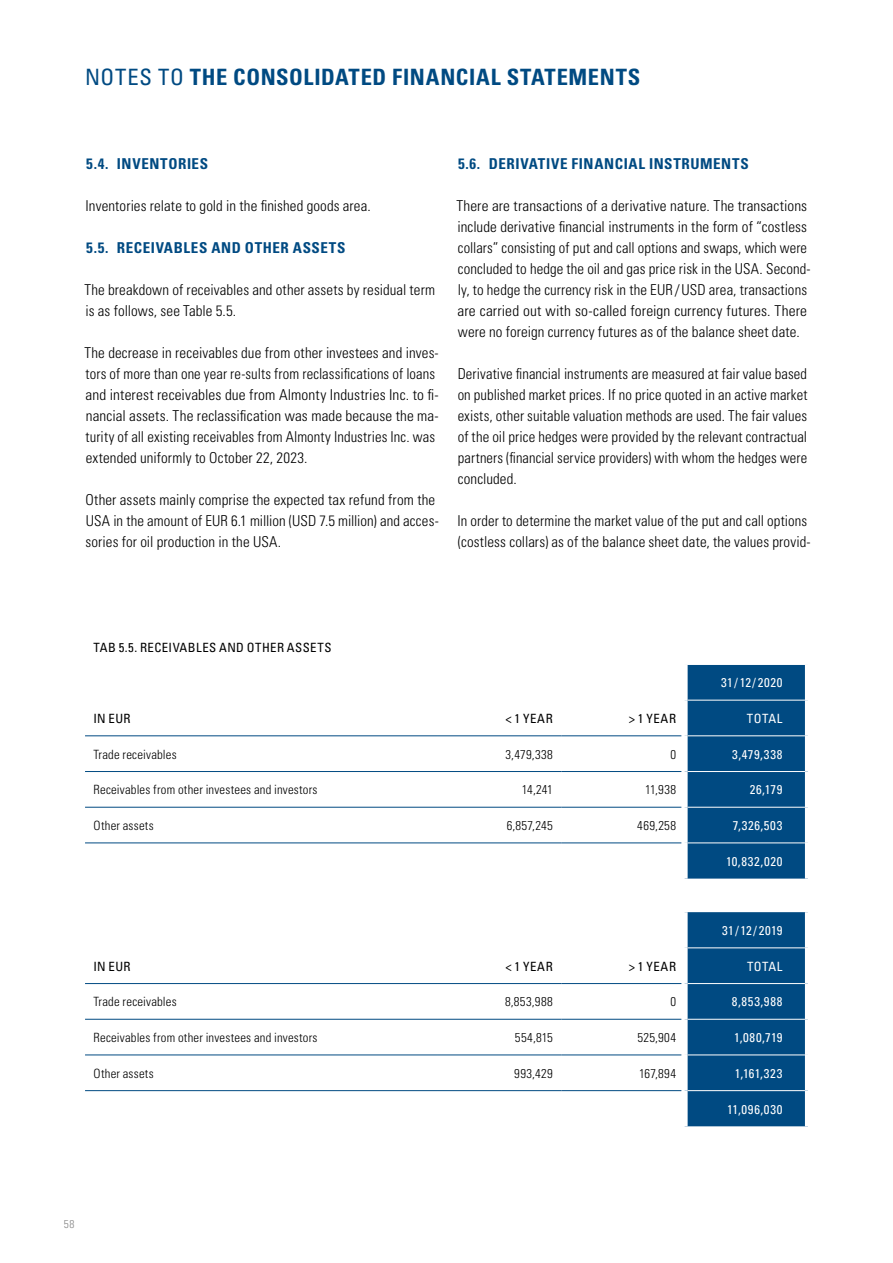
<style>
.page{position:relative;width:893px;height:1263px;background:#fff}
.page>*{position:absolute;margin:0;border:0;box-sizing:border-box;transform-origin:0 0}
.t1{font:700 condensed 22.5px "Univers LT";letter-spacing:.025em;color:#004a82}
.t2{font:300 condensed 15px/21px "Univers LT";letter-spacing:.01em;color:#000}
.t3{font:700 condensed 15px "Univers LT";letter-spacing:.04em;color:#004a82}
.t4{font:300 condensed 12.75px "Univers LT";letter-spacing:.015em;color:#000}
.t5{font:condensed 12.75px "Univers LT";letter-spacing:.055em;color:#fff}
.t6{font:condensed 12.75px "Univers LT";letter-spacing:.04em;color:#000}
.t7{font:300 condensed 11.25px "Univers LT";color:#878787}
.s1{font-weight:400}
</style>
<div class="page">
<svg style="left:685px;top:665px;width:123px;height:461px;background:#15598c"></svg>
<hr style="left:85px;top:771px;width:353px;height:1px;background:#004a82">
<hr style="left:438px;top:771px;width:123px;height:1px;background:#004a82">
<hr style="left:561px;top:771px;width:121px;height:1px;background:#004a82">
<hr style="left:688px;top:771px;width:117px;height:1px;background:#fff">
<hr style="left:85px;top:1019px;width:353px;height:1px;background:#004a82">
<hr style="left:438px;top:1019px;width:123px;height:1px;background:#004a82">
<hr style="left:561px;top:1019px;width:121px;height:1px;background:#004a82">
<hr style="left:688px;top:1019px;width:117px;height:1px;background:#fff">
<hr style="left:85px;top:807px;width:353px;height:1px;background:#004a82">
<hr style="left:438px;top:807px;width:123px;height:1px;background:#004a82">
<hr style="left:561px;top:807px;width:121px;height:1px;background:#004a82">
<hr style="left:85px;top:1054px;width:353px;height:1px;background:#004a82">
<hr style="left:438px;top:1054px;width:123px;height:1px;background:#004a82">
<hr style="left:561px;top:1054px;width:121px;height:1px;background:#004a82">
<hr style="left:85px;top:1090px;width:353px;height:1px;background:#004a82">
<hr style="left:438px;top:1090px;width:123px;height:1px;background:#004a82">
<hr style="left:561px;top:1090px;width:121px;height:1px;background:#004a82">
<hr style="left:688px;top:807px;width:117px;height:1px;background:#fff">
<hr style="left:688px;top:1054px;width:117px;height:1px;background:#fff">
<hr style="left:688px;top:1090px;width:117px;height:1px;background:#fff">
<hr style="left:688px;top:947px;width:117px;height:1px;background:#fff">
<hr style="left:688px;top:983px;width:117px;height:1px;background:#fff">
<hr style="left:85px;top:983px;width:353px;height:1px;background:#004a82">
<hr style="left:438px;top:983px;width:123px;height:1px;background:#004a82">
<hr style="left:561px;top:983px;width:121px;height:1px;background:#004a82">
<hr style="left:688px;top:700px;width:117px;height:1px;background:#fff">
<hr style="left:688px;top:735px;width:117px;height:1px;background:#fff">
<hr style="left:85px;top:735px;width:353px;height:1px;background:#004a82">
<hr style="left:438px;top:735px;width:123px;height:1px;background:#004a82">
<hr style="left:561px;top:735px;width:121px;height:1px;background:#004a82">
<hr style="left:85px;top:842px;width:353px;height:1px;background:#004a82">
<hr style="left:438px;top:842px;width:123px;height:1px;background:#004a82">
<hr style="left:561px;top:842px;width:121px;height:1px;background:#004a82">
<hr style="left:688px;top:842px;width:117px;height:1px;background:#fff">
<div style="left:682px;top:665px;width:6px;height:35px;background:#fff"></div>
<div style="left:805px;top:665px;width:6px;height:35px;background:#fff"></div>
<div style="left:682px;top:700px;width:6px;height:36px;background:#fff"></div>
<div style="left:805px;top:700px;width:6px;height:36px;background:#fff"></div>
<div style="left:682px;top:736px;width:6px;height:35px;background:#fff"></div>
<div style="left:805px;top:736px;width:6px;height:35px;background:#fff"></div>
<div style="left:682px;top:771px;width:6px;height:36px;background:#fff"></div>
<div style="left:805px;top:771px;width:6px;height:36px;background:#fff"></div>
<div style="left:682px;top:807px;width:6px;height:36px;background:#fff"></div>
<div style="left:805px;top:807px;width:6px;height:36px;background:#fff"></div>
<div style="left:682px;top:843px;width:6px;height:35px;background:#fff"></div>
<div style="left:805px;top:843px;width:6px;height:35px;background:#fff"></div>
<div style="left:682px;top:912px;width:6px;height:36px;background:#fff"></div>
<div style="left:805px;top:912px;width:6px;height:36px;background:#fff"></div>
<div style="left:682px;top:948px;width:6px;height:35px;background:#fff"></div>
<div style="left:805px;top:948px;width:6px;height:35px;background:#fff"></div>
<div style="left:682px;top:983px;width:6px;height:36px;background:#fff"></div>
<div style="left:805px;top:983px;width:6px;height:36px;background:#fff"></div>
<div style="left:682px;top:1019px;width:6px;height:36px;background:#fff"></div>
<div style="left:805px;top:1019px;width:6px;height:36px;background:#fff"></div>
<div style="left:682px;top:1055px;width:6px;height:36px;background:#fff"></div>
<div style="left:805px;top:1055px;width:6px;height:36px;background:#fff"></div>
<div style="left:682px;top:1091px;width:6px;height:35px;background:#fff"></div>
<div style="left:805px;top:1091px;width:6px;height:35px;background:#fff"></div>
<h1 class="t1" style="left:85px;top:63px;width:557px"><span class="s1">NOTES TO</span> THE CONSOLIDATED FINANCIAL STATEMENTS</h1>
<p class="t3" style="left:86px;top:155px;width:123px">5.4. INVENTORIES</p>
<p class="t2" style="left:86px;top:195px;width:287px">Inventories relate to gold in the finished goods area.</p>
<p class="t3" style="left:86px;top:239px;width:261px">5.5. RECEIVABLES AND OTHER ASSETS</p>
<p class="t2" style="left:84px;top:279px;width:352px">The breakdown of receivables and other assets by residual term is as follows, see Table 5.5.</p>
<p class="t2" style="left:84px;top:342px;width:356px">The decrease in receivables due from other investees and inves&shy;tors of more than one year re-sults from reclassifications of loans and interest receivables due from Almonty Industries Inc. to fi&shy;nancial assets. The reclassification was made because the ma&shy;turity of all existing receivables from Almonty Industries Inc. was extended uniformly to October 22, 2023.</p>
<p class="t2" style="left:86px;top:489px;width:355px">Other assets mainly comprise the expected tax refund from the<br>USA in the amount of EUR 6.1 million (USD 7.5 million) and acces&shy;sories for oil production in the USA.</p>
<p class="t3" style="left:458px;top:155px;width:292px">5.6. DERIVATIVE FINANCIAL INSTRUMENTS</p>
<p class="t2" style="left:456px;top:195px;width:356px">There are transactions of a derivative nature. The transactions include derivative financial instruments in the form of “costless collars” consisting of put and call options and swaps, which were concluded to hedge the oil and gas price risk in the USA. Second&shy;ly, to hedge the currency risk in the EUR /USD area, transactions are carried out with so-called foreign currency futures. There were no foreign currency futures as of the balance sheet date.</p>
<p class="t2" style="left:458px;top:363px;width:351px;text-align:justify">Derivative financial instruments are measured at fair value based on published market prices. If no price quoted in an active market exists, other suitable valuation methods are used. The fair values of the oil price hedges were provided by the relevant contractual partners (financial service providers) with whom the hedges were concluded.</p>
<p class="t2" style="left:458px;top:510px;width:355px">In order to determine the market value of the put and call options (costless collars) as of the balance sheet date, the values provid-</p>
<p class="t6" style="left:94px;top:639px;width:239px">TAB 5.5. RECEIVABLES AND OTHER ASSETS</p>
<p class="t5" style="left:721px;top:675px;width:63px">31/12/2020</p>
<p class="t6" style="left:94px;top:710px;width:39px">IN EUR</p>
<p class="t6" style="left:505px;top:710px;width:49px">&lt; 1 YEAR</p>
<p class="t6" style="left:629px;top:710px;width:49px">&gt; 1 YEAR</p>
<p class="t5" style="left:747px;top:710px;width:37px">TOTAL</p>
<p class="t4" style="left:94px;top:746px;width:85px">Trade receivables</p>
<p class="t4" style="left:506px;top:746px;width:49px">3,479,338</p>
<p class="t4" style="left:670px;top:746px;width:7px">0</p>
<p class="t5" style="left:732px;top:746px;width:52px">3,479,338</p>
<p class="t4" style="left:94px;top:782px;width:226px">Receivables from other investees and investors</p>
<p class="t4" style="left:522px;top:782px;width:32px">14,241</p>
<p class="t4" style="left:645px;top:782px;width:33px">11,938</p>
<p class="t5" style="left:750px;top:782px;width:34px">26,179</p>
<p class="t4" style="left:94px;top:818px;width:62px">Other assets</p>
<p class="t4" style="left:507px;top:818px;width:48px">6,857,245</p>
<p class="t4" style="left:637px;top:818px;width:40px">469,258</p>
<p class="t5" style="left:733px;top:817px;width:51px">7,326,503</p>
<p class="t5" style="left:726px;top:853px;width:58px">10,832,020</p>
<p class="t5" style="left:722px;top:922px;width:62px">31/12/2019</p>
<p class="t6" style="left:94px;top:958px;width:39px">IN EUR</p>
<p class="t6" style="left:505px;top:958px;width:49px">&lt; 1 YEAR</p>
<p class="t6" style="left:629px;top:958px;width:49px">&gt; 1 YEAR</p>
<p class="t5" style="left:747px;top:958px;width:37px">TOTAL</p>
<p class="t4" style="left:94px;top:994px;width:85px">Trade receivables</p>
<p class="t4" style="left:505px;top:994px;width:49px">8,853,988</p>
<p class="t4" style="left:670px;top:994px;width:7px">0</p>
<p class="t5" style="left:732px;top:994px;width:52px">8,853,988</p>
<p class="t4" style="left:94px;top:1030px;width:226px">Receivables from other investees and investors</p>
<p class="t4" style="left:515px;top:1030px;width:39px">554,815</p>
<p class="t4" style="left:637px;top:1030px;width:40px">525,904</p>
<p class="t5" style="left:734px;top:1029px;width:50px">1,080,719</p>
<p class="t4" style="left:94px;top:1065px;width:62px">Other assets</p>
<p class="t4" style="left:514px;top:1065px;width:40px">993,429</p>
<p class="t4" style="left:639px;top:1065px;width:39px">167,894</p>
<p class="t5" style="left:735px;top:1065px;width:49px">1,161,323</p>
<p class="t5" style="left:727px;top:1101px;width:57px">11,096,030</p>
<p class="t7" style="left:64px;top:1217px;width:12px">58</p>
</div>
